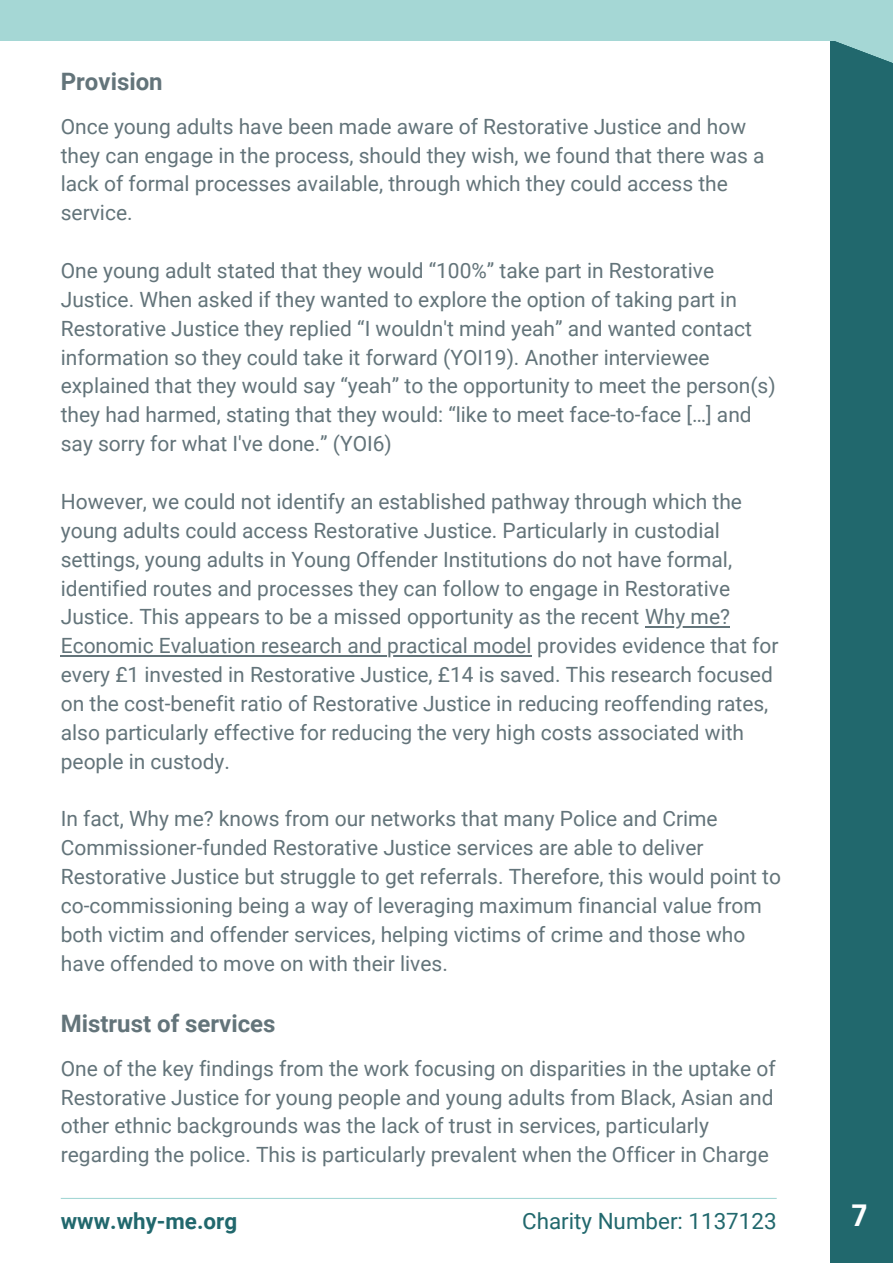
<style>
.page{position:relative;width:893px;height:1264px;background:#fff}
.page>*{position:absolute;margin:0;border:0;box-sizing:border-box;transform-origin:0 0}
.t1{font:700 30px "Canva Sans";color:#fff}
.t2{font:700 24px "Roboto";color:#63747a}
.t3{font:22.35px "Roboto";color:#21686d}
.t4{font:700 22.35px "Roboto";color:#21686d}
.t5{font:21px/28.8px "Roboto";color:#63747a}
</style>
<div class="page">
<div style="left:830px;top:0;width:62px;height:1262px;background:#21686d"></div>
<div style="left:0;top:0;width:892px;height:40px;background:#a5d7d5"></div>
<svg style="left:828px;top:40px;width:64px;height:23px"></svg>
<hr style="left:61px;top:1197px;width:715px;height:1px;background:#a5d7d5">
<hr style="left:645px;top:626px;width:85px;height:2px;background:#63747a">
<hr style="left:61px;top:655px;width:471px;height:1px;background:#63747a">
<p class="t2" style="left:61px;top:68px;width:103px">Provision</p>
<p class="t5" style="left:61px;top:112px;width:705px">Once young adults have been made aware of Restorative Justice and how they can engage in the process, should they wish, we found that there was a lack of formal processes available, through which they could access the service.</p>
<p class="t5" style="left:61px;top:256px;width:716px">One young adult stated that they would “100%” take part in Restorative Justice. When asked if they wanted to explore the option of taking part in Restorative Justice they replied “I wouldn't mind yeah” and wanted contact information so they could take it forward (YOI19). Another interviewee explained that they would say “yeah” to the opportunity to meet the person(s) they had harmed, stating that they would: “like to meet face-to-face […] and say sorry for what I've done.” (YOI6)</p>
<p class="t5" style="left:61px;top:487px;width:719px">However, we could not identify an established pathway through which the young adults could access Restorative Justice. Particularly in custodial settings, young adults in Young Offender Institutions do not have formal, identified routes and processes they can follow to engage in Restorative Justice. This appears to be a missed opportunity as the recent Why me?<br>Economic Evaluation research and practical model provides evidence that for every £1 invested in Restorative Justice, £14 is saved. This research focused on the cost-benefit ratio of Restorative Justice in reducing reoffending rates, also particularly effective for reducing the very high costs associated with people in custody.</p>
<p class="t5" style="left:61px;top:804px;width:721px">In fact, Why me? knows from our networks that many Police and Crime Commissioner-funded Restorative Justice services are able to deliver Restorative Justice but struggle to get referrals. Therefore, this would point to co-commissioning being a way of leveraging maximum financial value from both victim and offender services, helping victims of crime and those who have offended to move on with their lives.</p>
<p class="t2" style="left:61px;top:1009px;width:216px">Mistrust of services</p>
<p class="t5" style="left:61px;top:1054px;width:716px">One of the key findings from the work focusing on disparities in the uptake of Restorative Justice for young people and young adults from Black, Asian and other ethnic backgrounds was the lack of trust in services, particularly regarding the police. This is particularly prevalent when the Officer in Charge</p>
<p class="t4" style="left:61px;top:1207px;width:178px">www.why-me.org</p>
<p class="t3" style="left:522px;top:1207px;width:256px">Charity Number: 1137123</p>
<p class="t1" style="left:851px;top:1194px;width:17px">7</p>
</div>
